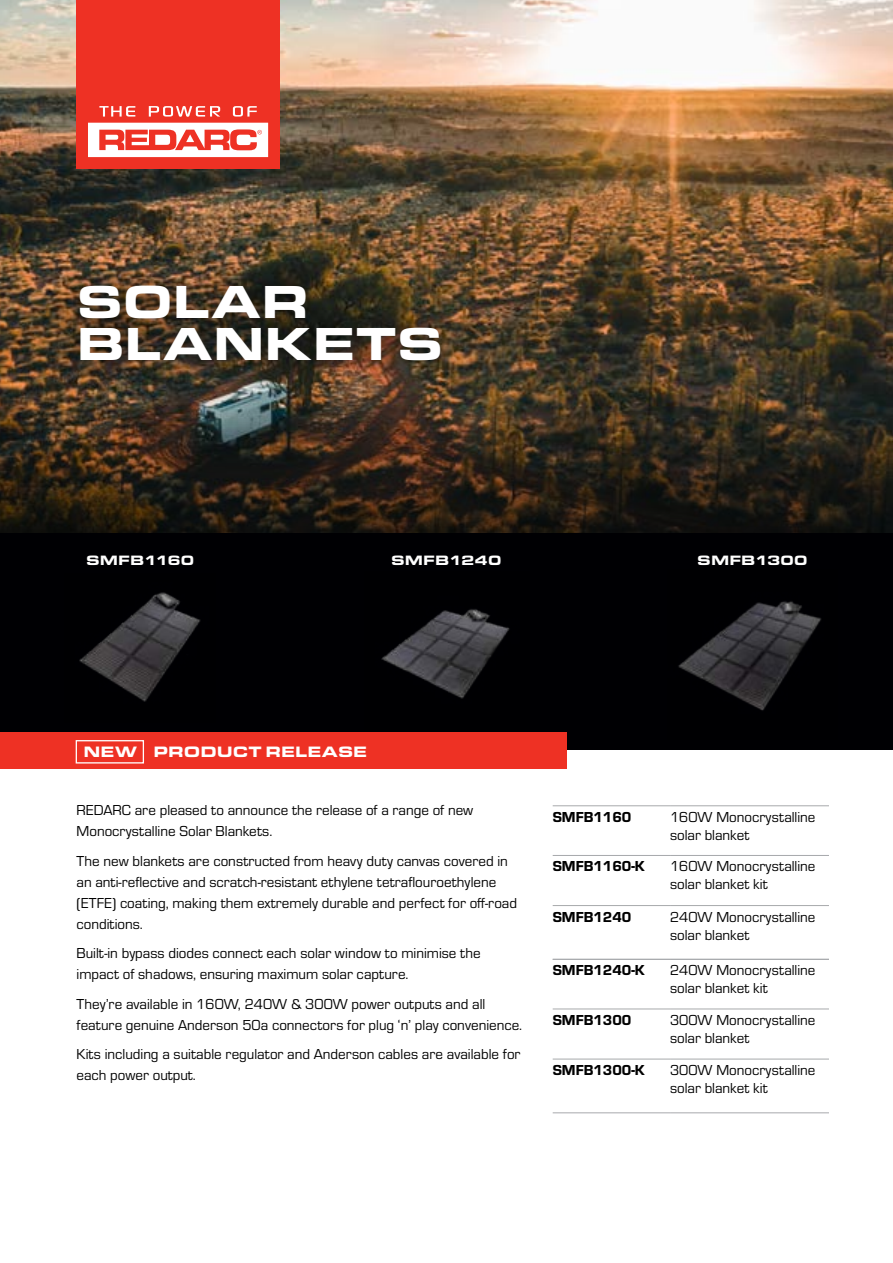
<style>
.page{position:relative;width:893px;height:1263px;background:#fff}
.page>*{position:absolute;margin:0;border:0;box-sizing:border-box;transform-origin:0 0}
.t1{font:900 48px/42px "Eurostile Ext";letter-spacing:.005em;color:#fff}
.t2{font:900 15.6px "Eurostile Ext";color:#fff}
.t3{font:15px/21px "Eurostile";color:#000}
.t4{font:15px "Eurostile Hea";color:#000}
.t5{font:900 14.1px "Eurostile Ext";color:#fff}
</style>
<div class="page">
<div style="left:0;top:532px;width:893px;height:218px;background:#000003"></div>
<img style="left:79px;top:592px;width:122px;height:110px">
<img style="left:381px;top:609px;width:129px;height:90px">
<img style="left:678px;top:601px;width:143px;height:110px">
<img style="left:0;top:0;width:893px;height:532px">
<div style="left:0;top:732px;width:567px;height:37px;background:#ee3124"></div>
<div style="left:76px;top:740px;width:68px;height:23px;border:1px solid #fff"></div>
<div style="left:77px;top:0;width:203px;height:169px;background:#ee3124"></div>
<svg style="left:99px;top:106px;width:36px;height:11px"></svg>
<svg style="left:149px;top:106px;width:71px;height:11px"></svg>
<svg style="left:233px;top:106px;width:24px;height:11px"></svg>
<svg style="left:88px;top:123px;width:180px;height:34px"></svg>
<hr style="left:553px;top:805px;width:117px;height:1px;background:#a7a9ac">
<hr style="left:670px;top:805px;width:159px;height:1px;background:#a7a9ac">
<hr style="left:553px;top:855px;width:117px;height:1px;background:#a7a9ac">
<hr style="left:670px;top:855px;width:159px;height:1px;background:#a7a9ac">
<hr style="left:553px;top:905px;width:117px;height:1px;background:#a7a9ac">
<hr style="left:670px;top:905px;width:159px;height:1px;background:#a7a9ac">
<div style="left:52px;top:257px;width:415px;height:132px;background:#000;opacity:.75"></div>
<hr style="left:553px;top:959px;width:117px;height:1px;background:#a7a9ac">
<hr style="left:670px;top:959px;width:159px;height:1px;background:#a7a9ac">
<hr style="left:553px;top:1008px;width:117px;height:1px;background:#a7a9ac">
<hr style="left:670px;top:1008px;width:159px;height:1px;background:#a7a9ac">
<hr style="left:553px;top:1059px;width:117px;height:1px;background:#a7a9ac">
<hr style="left:670px;top:1059px;width:159px;height:1px;background:#a7a9ac">
<hr style="left:553px;top:1112px;width:117px;height:1px;background:#a7a9ac">
<hr style="left:670px;top:1112px;width:159px;height:1px;background:#a7a9ac">
<h1 class="t1" style="left:77px;top:278px;width:369px">SOLAR<br>BLANKETS</h1>
<p class="t5" style="left:86px;top:549px;width:110px">SMFB1160</p>
<p class="t5" style="left:391px;top:549px;width:112px">SMFB1240</p>
<p class="t5" style="left:697px;top:549px;width:112px">SMFB1300</p>
<p class="t2" style="left:83px;top:740px;width:285px">NEW PRODUCT RELEASE</p>
<p class="t3" style="left:77px;top:799px;width:398px">REDARC are pleased to announce the release of a range of new<br>Monocrystalline Solar Blankets.</p>
<p class="t3" style="left:77px;top:850px;width:442px">The new blankets are constructed from heavy duty canvas covered in an anti-reflective and scratch-resistant ethylene tetraflouroethylene (ETFE) coating, making them extremely durable and perfect for off-road conditions.</p>
<p class="t3" style="left:77px;top:942px;width:406px">Built-in bypass diodes connect each solar window to minimise the impact of shadows, ensuring maximum solar capture.</p>
<p class="t3" style="left:77px;top:993px;width:447px">They’re available in 160W, 240W &amp; 300W power outputs and all feature genuine Anderson 50a connectors for plug ‘n’ play convenience.</p>
<p class="t3" style="left:77px;top:1043px;width:445px">Kits including a suitable regulator and Anderson cables are available for each power output.</p>
<p class="t4" style="left:553px;top:806px;width:80px">SMFB1160</p>
<p class="t3" style="left:670px;top:807px;width:147px;line-height:18px">160W Monocrystalline solar blanket</p>
<p class="t4" style="left:553px;top:856px;width:94px">SMFB1160-K</p>
<p class="t3" style="left:670px;top:857px;width:147px;line-height:18px">160W Monocrystalline solar blanket kit</p>
<p class="t4" style="left:553px;top:906px;width:80px">SMFB1240</p>
<p class="t3" style="left:670px;top:907px;width:147px;line-height:18px">240W Monocrystalline solar blanket</p>
<p class="t4" style="left:553px;top:960px;width:94px">SMFB1240-K</p>
<p class="t3" style="left:670px;top:961px;width:147px;line-height:18px">240W Monocrystalline solar blanket kit</p>
<p class="t4" style="left:553px;top:1009px;width:80px">SMFB1300</p>
<p class="t3" style="left:670px;top:1010px;width:147px;line-height:18px">300W Monocrystalline solar blanket</p>
<p class="t4" style="left:553px;top:1059px;width:94px">SMFB1300-K</p>
<p class="t3" style="left:670px;top:1060px;width:147px;line-height:18px">300W Monocrystalline solar blanket kit</p>
</div>
